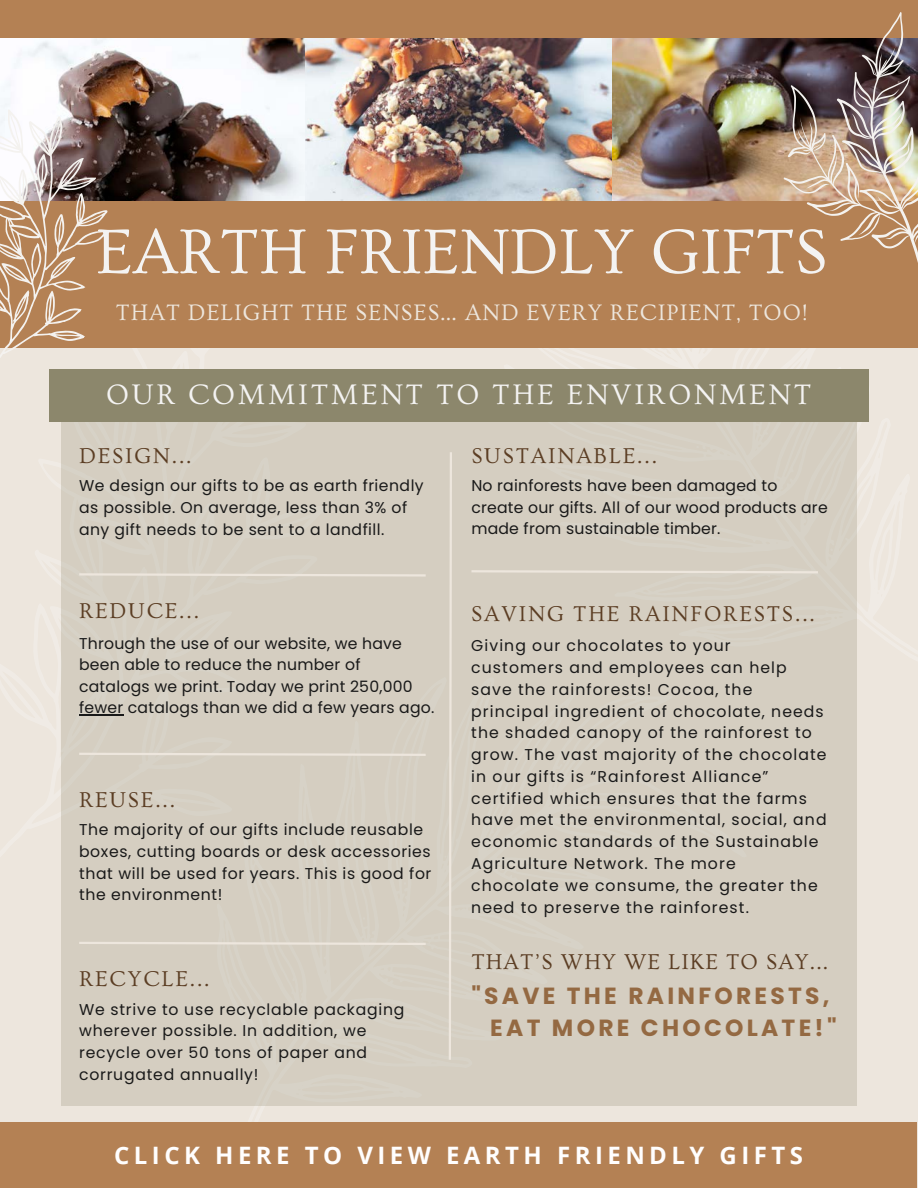
<style>
.page{position:relative;width:918px;height:1188px;background:#ede6dd}
.page>*{position:absolute;margin:0;border:0;box-sizing:border-box;transform-origin:0 0}
.t1{font:65.85px "Ovo";color:#f4f3f2}
.t2{font:29.7px "Ovo";letter-spacing:.09em;color:#f4f3f2}
.t3{font:700 24px "Open Sans";letter-spacing:.185em;color:#fffefe}
.t4{font:23.4px "Ovo";letter-spacing:.04em;color:#ede6dd}
.t5{font:700 23.4px/31.5px "Poppins";letter-spacing:.14em;color:#946942}
.t6{font:22.5px "Ovo";letter-spacing:.08em;color:#5b3d23}
.t7{font:22.5px "Ovo";letter-spacing:.05em;color:#5b3d23}
.t8{font:15.6px/21.8px "Poppins";letter-spacing:.07em;color:#191919}
.t9{font:15.6px/21.9px "Poppins";letter-spacing:.05em;color:#191919}
.t10{font:15.6px/21.3px "Poppins";letter-spacing:.015em;color:#191919}
.t11{font:15.6px/21.9px "Poppins";letter-spacing:.03em;color:#191919}
</style>
<div class="page">
<img style="left:0;top:38px;width:740px;height:164px">
<div style="left:0;top:1122px;width:917px;height:66px;background:#b48154"></div>
<div style="left:61px;top:422px;width:796px;height:684px;background:#d5cec1"></div>
<hr style="left:79px;top:714px;width:44px;height:1px;background:#191919">
<svg style="left:448px;top:452px;width:4px;height:608px"></svg>
<svg style="left:79px;top:573px;width:347px;height:4px"></svg>
<svg style="left:79px;top:752px;width:347px;height:4px"></svg>
<svg style="left:79px;top:942px;width:347px;height:3px"></svg>
<svg style="left:471px;top:570px;width:347px;height:4px"></svg>
<div style="left:49px;top:369px;width:820px;height:52px;background:#8c876c"></div>
<div style="left:0;top:202px;width:918px;height:146px;background:#b48154"></div>
<svg style="left:0;top:86px;width:177px;height:272px"></svg>
<div style="left:0;top:0;width:918px;height:38px;background:#b48154"></div>
<img style="left:740px;top:12px;width:178px;height:251px">
<svg style="left:865px;top:105px;width:7px;height:3px"></svg>
<svg style="left:854px;top:145px;width:6px;height:6px"></svg>
<svg style="left:829px;top:176px;width:7px;height:7px"></svg>
<h1 class="t1" style="left:96px;top:216px;width:733px">EARTH FRIENDLY GIFTS</h1>
<h3 class="t4" style="left:116px;top:300px;width:693px">THAT DELIGHT THE SENSES… AND EVERY RECIPIENT, TOO!</h3>
<h2 class="t2" style="left:106px;top:378px;width:707px">OUR COMMITMENT TO THE ENVIRONMENT</h2>
<h3 class="t6" style="left:79px;top:444px;width:114px">DESIGN...</h3>
<p class="t11" style="left:79px;top:475px;width:346px">We design our gifts to be as earth friendly as possible. On average, less than 3% of any gift needs to be sent to a landfill.</p>
<h3 class="t6" style="left:79px;top:599px;width:122px">REDUCE...</h3>
<p class="t10" style="left:79px;top:633px;width:357px">Through the use of our website, we have been able to reduce the number of catalogs we print. Today we print 250,000 fewer catalogs than we did a few years ago.</p>
<h3 class="t6" style="left:79px;top:787px;width:98px">REUSE...</h3>
<p class="t9" style="left:79px;top:818px;width:354px">The majority of our gifts include reusable boxes, cutting boards or desk accessories that will be used for years. This is good for the environment!</p>
<h3 class="t6" style="left:79px;top:967px;width:132px">RECYCLE...</h3>
<p class="t9" style="left:79px;top:998px;width:327px">We strive to use recyclable packaging wherever possible. In addition, we recycle over 50 tons of paper and corrugated annually!</p>
<h3 class="t6" style="left:471px;top:444px;width:187px">SUSTAINABLE...</h3>
<p class="t10" style="left:471px;top:475px;width:358px">No rainforests have been damaged to create our gifts. All of our wood products are made from sustainable timber.</p>
<h3 class="t6" style="left:471px;top:601px;width:345px">SAVING THE RAINFORESTS...</h3>
<p class="t8" style="left:471px;top:635px;width:357px">Giving our chocolates to your<br>customers and employees can help save the rainforests! Cocoa, the principal ingredient of chocolate, needs the shaded canopy of the rainforest to grow. The vast majority of the chocolate in our gifts is “Rainforest Alliance” certified which ensures that the farms have met the environmental, social, and economic standards of the Sustainable Agriculture Network. The more chocolate we consume, the greater the need to preserve the rainforest.</p>
<h3 class="t7" style="left:471px;top:949px;width:358px">THAT’S WHY WE LIKE TO SAY...</h3>
<h3 class="t5" style="left:490px;top:980px;width:348px;text-indent:-19px">"SAVE THE RAINFORESTS,<br>EAT MORE CHOCOLATE!"</h3>
<h3 class="t3" style="left:114px;top:1139px;width:690px">CLICK HERE TO VIEW EARTH FRIENDLY GIFTS</h3>
</div>
